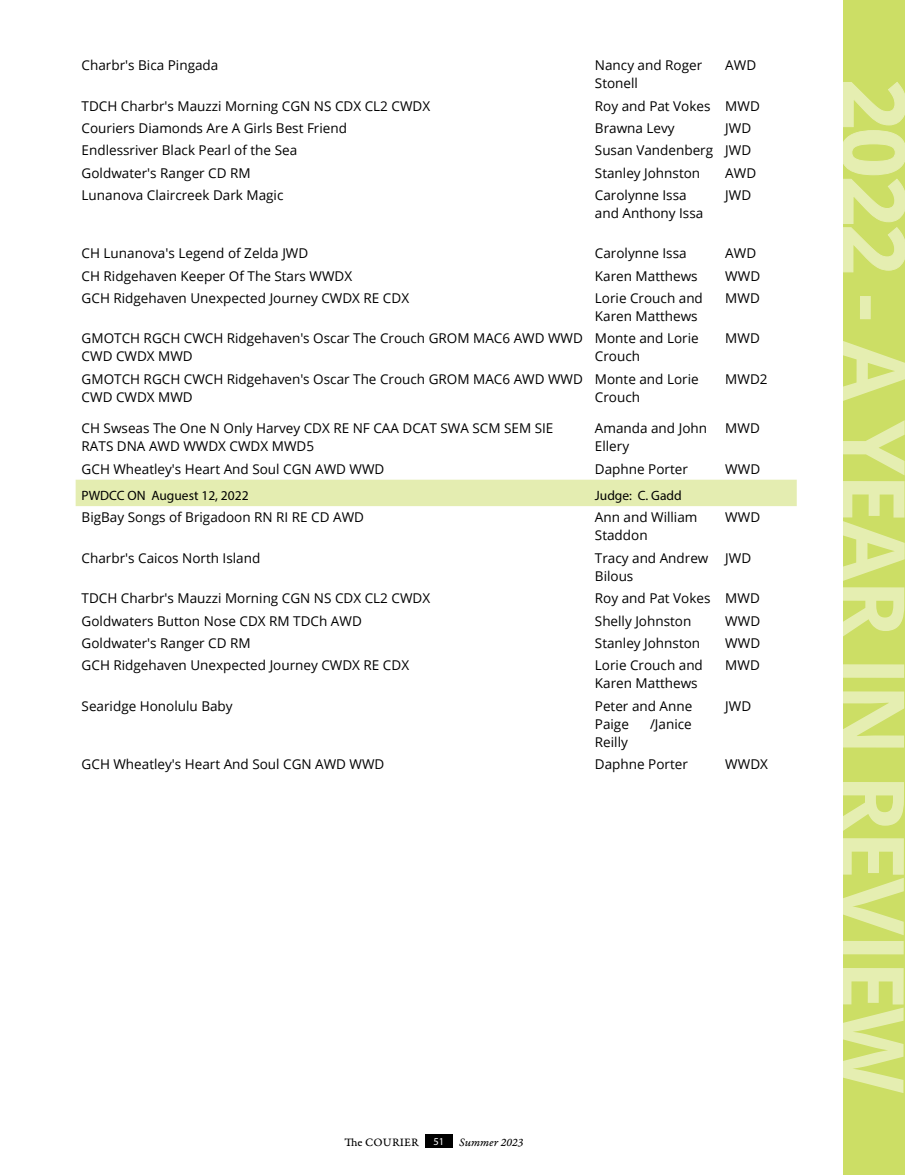
<style>
.page{position:relative;width:905px;height:1175px;background:#fff}
.page>*{position:absolute;margin:0;border:0;box-sizing:border-box;transform-origin:0 0}
.Results_with_tab{font:13.5px/18px "Open Sans";color:#000}
.Results_with_tab-2{font:13.5px "Myriad Pro";color:#000}
.t1{font:12px "Garamond Premr Pro Capt";letter-spacing:.015em;color:#000}
.s1{font-family:"Myriad Pro";font-size:10.5px;color:#fff}
.s2{font-family:"Garamond Premr Pro It Capt"}
</style>
<div class="page">
<div style="left:842px;top:0;width:62px;height:1174px;background:#ccde65"></div>
<svg style="left:842px;top:82px;width:62px;height:1011px"></svg>
<div style="left:76px;top:479px;width:720px;height:27px;background:#e4edb1"></div>
<div style="left:425px;top:1134px;width:27px;height:13px;background:#000"></div>
<p class="Results_with_tab" style="left:82px;top:56px;width:138px">Charbr's Bica Pingada</p>
<p class="Results_with_tab" style="left:595px;top:56px;width:109px">Nancy and Roger<br>Stonell</p>
<p class="Results_with_tab" style="left:725px;top:56px;width:32px">AWD</p>
<p class="Results_with_tab" style="left:82px;top:96px;width:350px">TDCH Charbr's Mauzzi Morning CGN NS CDX CL2 CWDX</p>
<p class="Results_with_tab" style="left:595px;top:96px;width:117px">Roy and Pat Vokes</p>
<p class="Results_with_tab" style="left:725px;top:96px;width:36px">MWD</p>
<p class="Results_with_tab" style="left:82px;top:119px;width:267px">Couriers Diamonds Are A Girls Best Friend</p>
<p class="Results_with_tab" style="left:595px;top:119px;width:81px">Brawna Levy</p>
<p class="Results_with_tab" style="left:725px;top:119px;width:27px">JWD</p>
<p class="Results_with_tab" style="left:82px;top:141px;width:217px">Endlessriver Black Pearl of the Sea</p>
<p class="Results_with_tab" style="left:595px;top:141px;width:120px">Susan Vandenberg</p>
<p class="Results_with_tab" style="left:725px;top:141px;width:27px">JWD</p>
<p class="Results_with_tab" style="left:82px;top:163px;width:170px">Goldwater's Ranger CD RM</p>
<p class="Results_with_tab" style="left:595px;top:163px;width:107px">Stanley Johnston</p>
<p class="Results_with_tab" style="left:725px;top:163px;width:32px">AWD</p>
<p class="Results_with_tab" style="left:82px;top:186px;width:203px">Lunanova Claircreek Dark Magic</p>
<p class="Results_with_tab" style="left:595px;top:186px;width:110px">Carolynne Issa and Anthony Issa</p>
<p class="Results_with_tab" style="left:725px;top:186px;width:27px">JWD</p>
<p class="Results_with_tab" style="left:82px;top:244px;width:228px">CH Lunanova's Legend of Zelda JWD</p>
<p class="Results_with_tab" style="left:595px;top:244px;width:93px">Carolynne Issa</p>
<p class="Results_with_tab" style="left:725px;top:244px;width:32px">AWD</p>
<p class="Results_with_tab" style="left:82px;top:266px;width:272px">CH Ridgehaven Keeper Of The Stars WWDX</p>
<p class="Results_with_tab" style="left:595px;top:266px;width:104px">Karen Matthews</p>
<p class="Results_with_tab" style="left:725px;top:266px;width:36px">WWD</p>
<p class="Results_with_tab" style="left:82px;top:289px;width:329px">GCH Ridgehaven Unexpected Journey CWDX RE CDX</p>
<p class="Results_with_tab" style="left:595px;top:289px;width:109px">Lorie Crouch and<br>Karen Matthews</p>
<p class="Results_with_tab" style="left:725px;top:289px;width:36px">MWD</p>
<p class="Results_with_tab" style="left:82px;top:329px;width:503px">GMOTCH RGCH CWCH Ridgehaven's Oscar The Crouch GROM MAC6 AWD WWD<br>CWD CWDX MWD</p>
<p class="Results_with_tab" style="left:595px;top:329px;width:105px">Monte and Lorie<br>Crouch</p>
<p class="Results_with_tab" style="left:725px;top:329px;width:36px">MWD</p>
<p class="Results_with_tab" style="left:82px;top:369px;width:503px">GMOTCH RGCH CWCH Ridgehaven's Oscar The Crouch GROM MAC6 AWD WWD<br>CWD CWDX MWD</p>
<p class="Results_with_tab" style="left:595px;top:369px;width:105px">Monte and Lorie<br>Crouch</p>
<p class="Results_with_tab" style="left:725px;top:369px;width:44px">MWD2</p>
<p class="Results_with_tab" style="left:82px;top:419px;width:473px">CH Swseas The One N Only Harvey CDX RE NF CAA DCAT SWA SCM SEM SIE<br>RATS DNA AWD WWDX CWDX MWD5</p>
<p class="Results_with_tab" style="left:595px;top:419px;width:114px">Amanda and John<br>Ellery</p>
<p class="Results_with_tab" style="left:725px;top:419px;width:36px">MWD</p>
<p class="Results_with_tab" style="left:82px;top:459px;width:304px">GCH Wheatley's Heart And Soul CGN AWD WWD</p>
<p class="Results_with_tab" style="left:595px;top:459px;width:94px">Daphne Porter</p>
<p class="Results_with_tab" style="left:725px;top:459px;width:36px">WWD</p>
<p class="Results_with_tab-2" style="left:82px;top:487px;width:168px">PWDCC ON Auguest 12, 2022</p>
<p class="Results_with_tab-2" style="left:595px;top:487px;width:88px">Judge: C. Gadd</p>
<p class="Results_with_tab" style="left:82px;top:508px;width:284px">BigBay Songs of Brigadoon RN RI RE CD AWD</p>
<p class="Results_with_tab" style="left:595px;top:508px;width:104px">Ann and William<br>Staddon</p>
<p class="Results_with_tab" style="left:725px;top:508px;width:36px">WWD</p>
<p class="Results_with_tab" style="left:82px;top:548px;width:180px">Charbr's Caicos North Island</p>
<p class="Results_with_tab" style="left:595px;top:548px;width:115px">Tracy and Andrew<br>Bilous</p>
<p class="Results_with_tab" style="left:725px;top:548px;width:27px">JWD</p>
<p class="Results_with_tab" style="left:82px;top:589px;width:350px">TDCH Charbr's Mauzzi Morning CGN NS CDX CL2 CWDX</p>
<p class="Results_with_tab" style="left:595px;top:589px;width:117px">Roy and Pat Vokes</p>
<p class="Results_with_tab" style="left:725px;top:589px;width:36px">MWD</p>
<p class="Results_with_tab" style="left:82px;top:611px;width:282px">Goldwaters Button Nose CDX RM TDCh AWD</p>
<p class="Results_with_tab" style="left:595px;top:611px;width:98px">Shelly Johnston</p>
<p class="Results_with_tab" style="left:725px;top:611px;width:36px">WWD</p>
<p class="Results_with_tab" style="left:82px;top:633px;width:170px">Goldwater's Ranger CD RM</p>
<p class="Results_with_tab" style="left:595px;top:633px;width:107px">Stanley Johnston</p>
<p class="Results_with_tab" style="left:725px;top:633px;width:36px">WWD</p>
<p class="Results_with_tab" style="left:82px;top:656px;width:329px">GCH Ridgehaven Unexpected Journey CWDX RE CDX</p>
<p class="Results_with_tab" style="left:595px;top:656px;width:109px">Lorie Crouch and<br>Karen Matthews</p>
<p class="Results_with_tab" style="left:725px;top:656px;width:36px">MWD</p>
<p class="Results_with_tab" style="left:82px;top:696px;width:152px">Searidge Honolulu Baby</p>
<p class="Results_with_tab" style="left:595px;top:696px;width:99px">Peter and Anne<br>Paige</p>
<p class="Results_with_tab" style="left:725px;top:696px;width:27px">JWD</p>
<p class="Results_with_tab" style="left:650px;top:714px;width:43px">/Janice</p>
<p class="Results_with_tab" style="left:595px;top:732px;width:34px">Reilly</p>
<p class="Results_with_tab" style="left:82px;top:754px;width:304px">GCH Wheatley's Heart And Soul CGN AWD WWD</p>
<p class="Results_with_tab" style="left:595px;top:754px;width:94px">Daphne Porter</p>
<p class="Results_with_tab" style="left:725px;top:754px;width:44px">WWDX</p>
<p class="t1" style="left:344px;top:1135px;width:181px">The COURIER <span class="s1">51</span> <span class="s2">Summer 2023</span></p>
</div>
